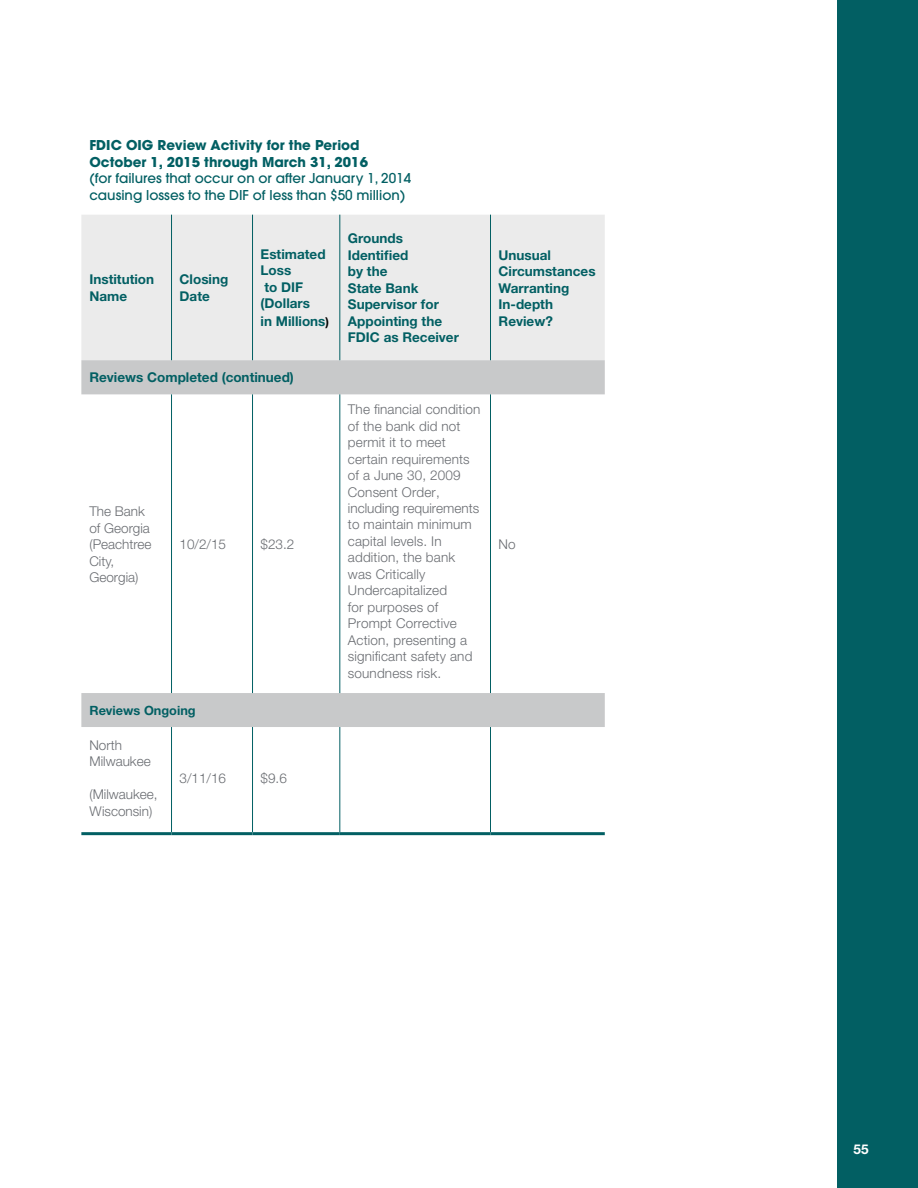
<style>
.page{position:relative;width:918px;height:1188px;background:#fff}
.page>*{position:absolute;margin:0;border:0;box-sizing:border-box;transform-origin:0 0}
.t1{font:300 13.5px/16.5px "Helvetica Neue";letter-spacing:.01em;color:#696c71}
.t2{font:700 13.5px/16.5px "Helvetica Neue";color:#025f63}
.t3{font:500 13.5px/16.5px "Avant Garde";color:#025f63}
.t4{font:700 13.5px "Helvetica Neue";color:#fff}
.t5{font:700 12.75px "Helvetica Neue";color:#025f63}
.s1{font-weight:700}
.s2{font-size:12px;color:#000}
</style>
<div class="page">
<div style="left:837px;top:0;width:81px;height:1188px;background:#025f63"></div>
<div style="left:81px;top:215px;width:524px;height:145px;background:#ebebeb"></div>
<svg style="left:81px;top:360px;width:524px;height:367px"></svg>
<hr style="left:171px;top:215px;width:1px;height:145px;background:#025f63">
<hr style="left:252px;top:215px;width:1px;height:145px;background:#025f63">
<hr style="left:339px;top:215px;width:1px;height:145px;background:#025f63">
<hr style="left:490px;top:215px;width:1px;height:145px;background:#025f63">
<hr style="left:171px;top:394px;width:1px;height:299px;background:#025f63">
<hr style="left:252px;top:394px;width:1px;height:299px;background:#025f63">
<hr style="left:339px;top:394px;width:1px;height:299px;background:#025f63">
<hr style="left:490px;top:394px;width:1px;height:299px;background:#025f63">
<hr style="left:171px;top:727px;width:1px;height:105px;background:#025f63">
<hr style="left:252px;top:727px;width:1px;height:105px;background:#025f63">
<hr style="left:339px;top:727px;width:1px;height:105px;background:#025f63">
<hr style="left:490px;top:727px;width:1px;height:105px;background:#025f63">
<hr style="left:81px;top:832px;width:91px;height:3px;background:#025f63">
<hr style="left:172px;top:832px;width:81px;height:3px;background:#025f63">
<hr style="left:253px;top:832px;width:87px;height:3px;background:#025f63">
<hr style="left:340px;top:832px;width:150px;height:3px;background:#025f63">
<hr style="left:490px;top:832px;width:115px;height:3px;background:#025f63">
<h4 class="t3" style="left:89px;top:137px;width:323px"><span class="s1">FDIC OIG Review Activity for the Period October 1, 2015 through March 31, 2016<br></span>(for failures that occur on or after January 1, 2014 causing losses to the DIF of less than $50 million)</h4>
<p class="t2" style="left:89px;top:271px;width:66px">Institution<br>Name</p>
<p class="t2" style="left:180px;top:271px;width:50px">Closing<br>Date</p>
<p class="t2" style="left:261px;top:246px;width:66px">Estimated<br>Loss<br>to DIF (Dollars</p>
<p class="t2" style="left:261px;top:313px;width:70px">in Millions<span class="s2">)</span></p>
<p class="t2" style="left:89px;top:369px;width:206px">Reviews Completed (continued)</p>
<p class="t2" style="left:348px;top:230px;width:112px">Grounds<br>Identified<br>by the<br>State Bank<br>Supervisor for<br>Appointing the<br>FDIC as Receiver</p>
<p class="t2" style="left:499px;top:246px;width:98px">Unusual<br>Circumstances<br>Warranting<br>In-depth<br>Review?</p>
<p class="t1" style="left:89px;top:503px;width:62px">The Bank of Georgia</p>
<p class="t1" style="left:89px;top:536px;width:64px">(Peachtree<br>City,<br>Georgia)</p>
<p class="t1" style="left:180px;top:536px;width:48px">10/2/15</p>
<p class="t1" style="left:261px;top:536px;width:35px">$23.2</p>
<p class="t5" style="left:89px;top:703px;width:108px">Reviews Ongoing</p>
<p class="t1" style="left:89px;top:736px;width:63px">North<br>Milwaukee</p>
<p class="t1" style="left:89px;top:786px;width:70px">(Milwaukee,<br>Wisconsin)</p>
<p class="t1" style="left:180px;top:769px;width:48px">3/11/16</p>
<p class="t1" style="left:261px;top:769px;width:28px">$9.6</p>
<p class="t1" style="left:348px;top:401px;width:134px">The financial condition of the bank did not permit it to meet certain requirements of a June 30, 2009<br>Consent Order,</p>
<p class="t1" style="left:348px;top:500px;width:133px">including requirements to maintain minimum</p>
<p class="t1" style="left:348px;top:533px;width:126px">capital levels. In addition, the bank was Critically<br>Undercapitalized<br>for purposes of<br>Prompt Corrective<br>Action, presenting a significant safety and soundness risk.</p>
<p class="t1" style="left:499px;top:536px;width:19px">No</p>
<p class="t4" style="left:854px;top:1141px;width:17px">55</p>
</div>
